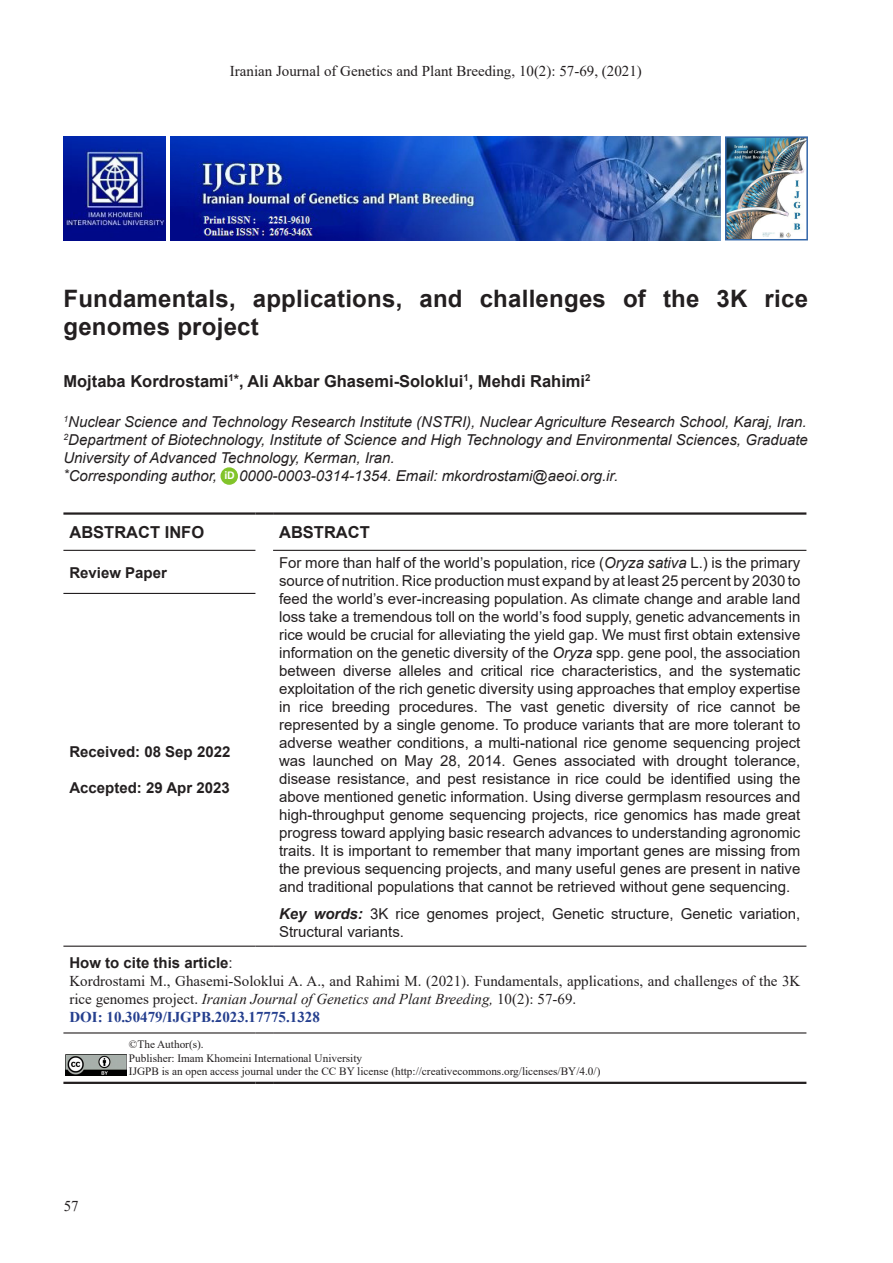
<style>
.page{position:relative;width:893px;height:1263px;background:#fff}
.page>*{position:absolute;margin:0;border:0;box-sizing:border-box;transform-origin:0 0}
.t1{font:700 24px/28.8px "Arial";letter-spacing:.01em;color:#231f20}
.t2{font:700 16.5px "Arial";color:#231f20}
.t3{font:15px/18px "Arial";color:#231f20}
.t4{font:italic 15px/18px "Arial";color:#231f20}
.t5{font:15px/18px "Times New Roman";color:#231f20}
.t6{font:700 15px "Arial";color:#231f20}
.t7{font:700 15px "Times New Roman";color:#253f8e}
.t8{font:italic 700 15px "Arial";color:#231f20}
.t9{font:italic 13.5px "Arial";color:#231f20}
.t10{font:700 12px "Calibri";color:#fff}
.t11{font:11.25px "Times New Roman";color:#231f20}
.t12{font:700 9.6px "Arial";color:#231f20}
.t13{font:italic 8.7px "Arial";color:#231f20}
.s1{font-style:italic}
.s2{font-weight:400;font-style:normal}
.s3{font-weight:700;font-style:italic}
.s4{font-weight:400}
</style>
<div class="page">
<img style="left:170px;top:136px;width:550px;height:104px">
<img style="left:728px;top:139px;width:77px;height:98px">
<div style="left:725px;top:136px;width:83px;height:104px;border:2px solid #3467a9"></div>
<img style="left:64px;top:136px;width:102px;height:104px">
<div style="left:221px;top:468px;width:16px;height:16px;background:#82c42a;border-radius:50%"></div>
<div style="left:220px;top:467px;width:18px;height:18px;border:2px solid #82c42a;border-radius:50%"></div>
<hr style="left:63px;top:512px;width:192px;height:3px;background:#231f20">
<hr style="left:255px;top:512px;width:18px;height:3px;background:#231f20">
<hr style="left:273px;top:512px;width:533px;height:3px;background:#231f20">
<hr style="left:63px;top:550px;width:192px;height:1px;background:#231f20">
<hr style="left:273px;top:550px;width:533px;height:1px;background:#231f20">
<hr style="left:63px;top:593px;width:192px;height:1px;background:#231f20">
<hr style="left:63px;top:946px;width:192px;height:1px;background:#231f20">
<svg style="left:255px;top:946px;width:18px;height:1px"></svg>
<hr style="left:273px;top:946px;width:533px;height:1px;background:#231f20">
<hr style="left:63px;top:1082px;width:192px;height:2px;background:#231f20">
<svg style="left:255px;top:1082px;width:18px;height:2px"></svg>
<hr style="left:273px;top:1082px;width:533px;height:2px;background:#231f20">
<hr style="left:63px;top:1032px;width:192px;height:1px;background:#231f20">
<svg style="left:255px;top:1032px;width:18px;height:1px"></svg>
<hr style="left:273px;top:1032px;width:533px;height:1px;background:#231f20">
<img style="left:65px;top:1054px;width:62px;height:22px">
<p class="t5" style="left:230px;top:62px;width:414px">Iranian Journal of Genetics and Plant Breeding, 10 : (2) 57-69, )2021(</p>
<p class="t1" style="left:63px;top:284px;width:197px">Fundamentals, genomes project</p>
<p class="t1" style="left:253px;top:284px;width:151px">applications,</p>
<p class="t1" style="left:419px;top:284px;width:45px">and</p>
<p class="t1" style="left:480px;top:284px;width:128px">challenges</p>
<p class="t1" style="left:623px;top:284px;width:24px">of</p>
<p class="t1" style="left:663px;top:284px;width:38px">the</p>
<p class="t1" style="left:717px;top:284px;width:32px">K3</p>
<p class="t1" style="left:765px;top:284px;width:45px">rice</p>
<p class="t2" style="left:63px;top:369px;width:523px">Mojtaba Kordrostami , <sup>*</sup><sup>1</sup> Ali Akbar Ghasemi-Soloklui , Mehdi Rahimi</p>
<p class="t12" style="left:585px;top:371px;width:7px">2</p>
<p class="t13" style="left:63px;top:414px;width:6px">1</p>
<p class="t4" style="left:68px;top:413px;width:740px">Nuclear Science and Technology Research Institute (NSTRI ,) Nuclear Agriculture Research School, Karaj, Iran.</p>
<p class="t13" style="left:63px;top:432px;width:6px">2</p>
<p class="t12" style="left:463px;top:371px;width:7px">1</p>
<p class="t4" style="left:63px;top:431px;width:746px;text-indent:5px">Department of Biotechnology, Institute of Science and High Technology and Environmental Sciences, Graduate<br>University of Advanced Technology, Kerman, Iran.</p>
<p class="t4" style="left:239px;top:467px;width:381px">0000-0003-0314-1354. Email: mkordrostami@aeoi.org .i r.</p>
<p class="t9" style="left:63px;top:466px;width:7px">*</p>
<p class="t4" style="left:69px;top:467px;width:150px">Corresponding author,</p>
<p class="t10" style="left:224px;top:467px;width:12px">iD</p>
<p class="t2" style="left:69px;top:520px;width:136px">ABSTRACT INFO</p>
<p class="t6" style="left:69px;top:562px;width:99px">Review Paper</p>
<p class="t6" style="left:69px;top:741px;width:162px">Received: 08 Sep 2022</p>
<p class="t6" style="left:69px;top:777px;width:162px">Accepted: 29 Apr 2023</p>
<p class="t2" style="left:279px;top:520px;width:92px">ABSTRACT</p>
<p class="t3" style="left:279px;top:553px;width:523px">For more than half of the world s’ population, rice (<span class="s1">Oryza sativa</span> .L ) is the primary</p>
<p class="t3" style="left:279px;top:571px;width:523px;text-align:right">source of nutrition. Rice production must expand by at least 25 percent by 2030 to feed the world s’ ever-increasing population. As climate change and arable land loss take a tremendous toll on the world s’ food supply, genetic advancements in rice would be crucial for alleviating the yield gap. We must first obtain extensive information on the genetic diversity of the <span class="s1">Oryza</span> spp. gene pool, the association systematic</p>
<p class="t3" style="left:279px;top:661px;width:58px">between</p>
<p class="t3" style="left:279px;top:679px;width:523px">exploitation of the rich genetic diversity using approaches that employ expertise</p>
<p class="t3" style="left:784px;top:697px;width:18px">be</p>
<p class="t3" style="left:343px;top:661px;width:50px">diverse</p>
<p class="t3" style="left:399px;top:661px;width:44px">alleles</p>
<p class="t3" style="left:448px;top:661px;width:27px">and</p>
<p class="t3" style="left:481px;top:661px;width:44px">critical</p>
<p class="t3" style="left:530px;top:661px;width:26px">rice</p>
<p class="t3" style="left:562px;top:661px;width:102px">characteristics,</p>
<p class="t3" style="left:669px;top:661px;width:27px">and</p>
<p class="t3" style="left:701px;top:661px;width:22px">the</p>
<p class="t3" style="left:677px;top:697px;width:14px">of</p>
<p class="t3" style="left:279px;top:697px;width:13px">in</p>
<p class="t3" style="left:279px;top:715px;width:523px">represented by a single genome. To produce variants that are more tolerant to</p>
<p class="t3" style="left:279px;top:733px;width:523px">adverse weather conditions a, multi-national rice genome sequencing project</p>
<p class="t3" style="left:735px;top:751px;width:67px">tolerance,</p>
<p class="t3" style="left:299px;top:697px;width:26px">rice</p>
<p class="t3" style="left:332px;top:697px;width:60px">breeding</p>
<p class="t3" style="left:399px;top:697px;width:81px">procedures.</p>
<p class="t3" style="left:486px;top:697px;width:27px">The</p>
<p class="t3" style="left:556px;top:697px;width:50px">genetic</p>
<p class="t3" style="left:613px;top:697px;width:57px">diversity</p>
<p class="t3" style="left:698px;top:697px;width:26px">rice</p>
<p class="t3" style="left:520px;top:697px;width:29px">vast</p>
<p class="t3" style="left:730px;top:697px;width:47px">cannot</p>
<p class="t3" style="left:513px;top:751px;width:46px">Genes</p>
<p class="t3" style="left:440px;top:751px;width:22px">28,</p>
<p class="t3" style="left:468px;top:751px;width:39px">2014.</p>
<p class="t3" style="left:313px;top:751px;width:62px">launched</p>
<p class="t3" style="left:405px;top:751px;width:30px">May</p>
<p class="t3" style="left:564px;top:751px;width:73px">associated</p>
<p class="t3" style="left:643px;top:751px;width:28px">with</p>
<p class="t3" style="left:677px;top:751px;width:52px">drought</p>
<p class="t3" style="left:279px;top:751px;width:523px">was<br>disease resistance, and pest resistance in rice could be identified using the above mentioned genetic information. Using diverse germplasm resources and high-throughput genome sequencing projects, rice genomics has made great progress toward applying basic research advances to understanding agronomic traits isIt. important to remember that many important genes are missing from the previous sequencing projects, and many useful genes are present in native and traditional populations that cannot be retrieved without gene sequencing.</p>
<p class="t3" style="left:739px;top:904px;width:62px">variation,</p>
<p class="t3" style="left:381px;top:751px;width:18px">on</p>
<p class="t3" style="left:552px;top:904px;width:53px">Genetic</p>
<p class="t3" style="left:681px;top:904px;width:53px">Genetic</p>
<p class="t8" style="left:314px;top:903px;width:76px">words <span class="s2">K3</span>:</p>
<p class="t3" style="left:279px;top:904px;width:127px"><span class="s3">Key<br></span>Structural variants.</p>
<p class="t3" style="left:396px;top:904px;width:26px">rice</p>
<p class="t3" style="left:496px;top:904px;width:51px">project,</p>
<p class="t3" style="left:611px;top:904px;width:64px">structure,</p>
<p class="t3" style="left:427px;top:904px;width:63px">genomes</p>
<p class="t6" style="left:69px;top:952px;width:165px">How to cite this article<span class="s4">:</span></p>
<p class="t5" style="left:69px;top:971px;width:732px">Kordrostami M., Ghasemi-Soloklui A A. ., and Rahimi M (. 2021 .) Fundamentals, applications, and challenges of the K3 rice genomes project. <span class="s1">Iranian Journal of Genetics and Plant Breeding,</span> 10 : (2) 57-69.</p>
<p class="t7" style="left:69px;top:1006px;width:252px">DOI: 10.30479/IJGPB.2023.17775.1328</p>
<p class="t11" style="left:129px;top:1036px;width:76px">©The Author .(s(</p>
<p class="t11" style="left:129px;top:1050px;width:235px">Publisher: Imam Khomeini International University</p>
<p class="t11" style="left:129px;top:1063px;width:473px">IJGPB is an open access journal under the CC BY license (http://creativecommons.org/licenses/BY/4.0/(</p>
<p class="t5" style="left:64px;top:1196px;width:16px">57</p>
</div>
